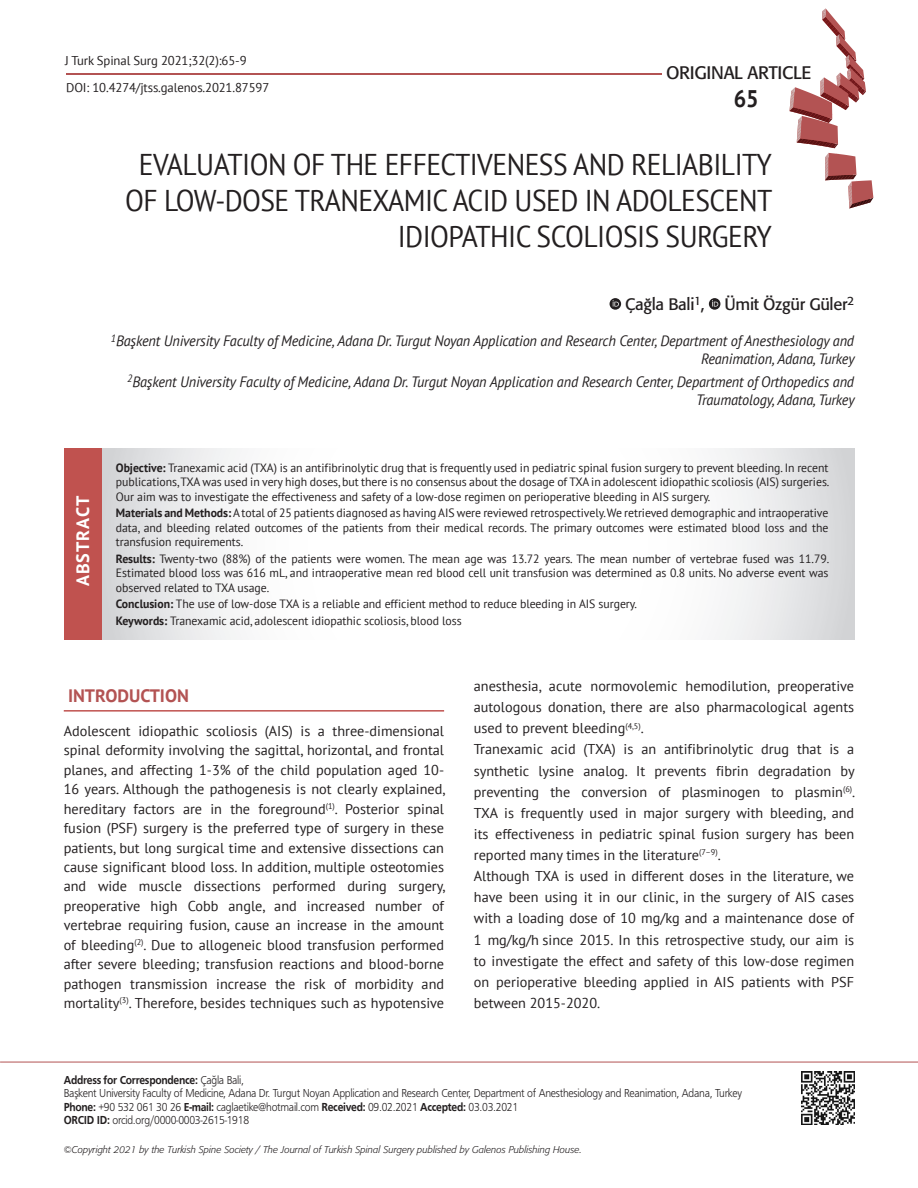
<style>
.page{position:relative;width:918px;height:1188px;background:#fff}
.page>*{position:absolute;margin:0;border:0;box-sizing:border-box;transform-origin:0 0}
.ANA_BASLIK{font:30px/36px "PT Sans";letter-spacing:-.02em;color:#231f20;text-align:right;scale:.92 1}
.t1{font:700 24px "PT Sans";color:#231f20;scale:.92 1}
.t2{font:18px "Formata Tr";letter-spacing:-.015em;color:#231f20}
.ARA_BASLIKkkkkk{font:700 18px "PT Sans";color:#b35353}
.t3{font:700 18px "PT Sans";letter-spacing:.05em;color:#fff}
.YAZARLAR{font:16.5px "Formata Tr";letter-spacing:-.02em;color:#231f20}
.KURUM_2{font:italic 15px/18px "PT Sans";letter-spacing:-.01em;color:#231f20;text-align:right;scale:.95 1}
.YAZI{font:14.25px/19.5px "PT Sans";color:#231f20;text-align:justify}
.SAYFA_NO-C{font:12.75px "PT Sans";letter-spacing:-.01em;color:#231f20}
.OZET{font:12px/14.4px "PT Sans";letter-spacing:-.005em;color:#231f20;text-align:justify}
.ADRES{font:12px "Frugal Normal Tr";letter-spacing:-.025em;color:#231f20;scale:.9 1}
.ADRES-2{font:12px "Frugal Bold Tr";letter-spacing:-.025em;color:#231f20;scale:.9 1}
.t4{font:9.75px "Formata Light Ita Tr";color:#231f20}
.s1{font-weight:700}
.s2{font-family:"Frugal Normal Tr"}
.s3{font-family:"Frugal Bold Tr"}
</style>
<div class="page">
<hr style="left:66px;top:73px;width:595px;height:1px;background:#b35353">
<svg style="left:790px;top:8px;width:83px;height:200px"></svg>
<hr style="left:0;top:1062px;width:918px;height:1px;background:#b35353">
<img style="left:801px;top:1071px;width:53px;height:53px">
<svg style="left:101px;top:448px;width:753px;height:191px"></svg>
<hr style="left:64px;top:710px;width:380px;height:2px;background:#c0524f">
<div style="left:64px;top:448px;width:37px;height:191px;background:#c0524f"></div>
<svg style="left:610px;top:298px;width:11px;height:12px"></svg>
<svg style="left:613px;top:300px;width:6px;height:7px"></svg>
<svg style="left:709px;top:298px;width:11px;height:12px"></svg>
<svg style="left:712px;top:300px;width:6px;height:7px"></svg>
<p class="SAYFA_NO-C" style="left:65px;top:52px;width:183px">J Turk Spinal Surg 2021;32(2):65-9</p>
<p class="SAYFA_NO-C" style="left:66px;top:79px;width:205px">DOI: 10.4274/jtss.galenos.2021.87597</p>
<p class="t2" style="left:666px;top:62px;width:147px">ORIGINAL ARTICLE</p>
<h2 class="t1" style="left:734px;top:83px;width:28px">65</h2>
<p class="ANA_BASLIK" style="left:125px;top:146px;width:705px">EVALUATION OF THE EFFECTIVENESS AND RELIABILITY<br>OF LOW-DOSE TRANEXAMIC ACID USED IN ADOLESCENT<br>IDIOPATHIC SCOLIOSIS SURGERY</p>
<p class="YAZARLAR" style="left:625px;top:294px;width:230px">Çağla Bali<sup>1</sup>, Ümit Özgür Güler<sup>2</sup></p>
<p class="KURUM_2" style="left:111px;top:332px;width:784px"><sup>1</sup>Başkent University Faculty of Medicine, Adana Dr. Turgut Noyan Application and Research Center, Department of Anesthesiology and<br>Reanimation, Adana, Turkey</p>
<p class="KURUM_2" style="left:127px;top:372px;width:767px"><sup>2</sup>Başkent University Faculty of Medicine, Adana Dr. Turgut Noyan Application and Research Center, Department of Orthopedics and<br>Traumatology, Adana, Turkey</p>
<p class="t3" style="left:71px;top:586px;width:92px;rotate:-90deg">ABSTRACT</p>
<p class="OZET" style="left:116px;top:460px;width:715px"><span class="s1">Objective:</span> Tranexamic acid (TXA) is an antifibrinolytic drug that is frequently used in pediatric spinal fusion surgery to prevent bleeding. In recent publications, TXA was used in very high doses, but there is no consensus about the dosage of TXA in adolescent idiopathic scoliosis (AIS) surgeries.<br>Our aim was to investigate the effectiveness and safety of a low-dose regimen on perioperative bleeding in AIS surgery.</p>
<p class="OZET" style="left:116px;top:506px;width:714px"><span class="s1">Materials and Methods:</span> A total of 25 patients diagnosed as having AIS were reviewed retrospectively. We retrieved demographic and intraoperative data, and bleeding related outcomes of the patients from their medical records. The primary outcomes were estimated blood loss and the transfusion requirements.</p>
<p class="OZET" style="left:116px;top:551px;width:715px"><span class="s1">Results:</span> Twenty-two (88%) of the patients were women. The mean age was 13.72 years. The mean number of vertebrae fused was 11.79.<br>Estimated blood loss was 616 mL, and intraoperative mean red blood cell unit transfusion was determined as 0.8 units. No adverse event was observed related to TXA usage.</p>
<p class="OZET" style="left:116px;top:596px;width:523px"><span class="s1">Conclusion:</span> The use of low-dose TXA is a reliable and efficient method to reduce bleeding in AIS surgery.</p>
<p class="OZET" style="left:116px;top:613px;width:347px"><span class="s1">Keywords:</span> Tranexamic acid, adolescent idiopathic scoliosis, blood loss</p>
<p class="ARA_BASLIKkkkkk" style="left:68px;top:684px;width:122px">INTRODUCTION</p>
<p class="YAZI" style="left:64px;top:721px;width:383px">Adolescent idiopathic scoliosis (AIS) is a three-dimensional spinal deformity involving the sagittal, horizontal, and frontal planes, and affecting 1-3% of the child population aged 10- 16 years. Although the pathogenesis is not clearly explained, hereditary factors are in the foreground<sup>(1)</sup>. Posterior spinal fusion (PSF) surgery is the preferred type of surgery in these patients, but long surgical time and extensive dissections can cause significant blood loss. In addition, multiple osteotomies and wide muscle dissections performed during surgery, preoperative high Cobb angle, and increased number of vertebrae requiring fusion, cause an increase in the amount of bleeding<sup>(2)</sup>. Due to allogeneic blood transfusion performed after severe bleeding; transfusion reactions and blood-borne pathogen transmission increase the risk of morbidity and mortality<sup>(3)</sup>. Therefore, besides techniques such as hypotensive</p>
<p class="YAZI" style="left:474px;top:675px;width:382px;line-height:21.1px">anesthesia, acute normovolemic hemodilution, preoperative autologous donation, there are also pharmacological agents used to prevent bleeding<sup>(4,5)</sup>.</p>
<p class="YAZI" style="left:474px;top:738px;width:383px;line-height:21.1px">Tranexamic acid (TXA) is an antifibrinolytic drug that is a synthetic lysine analog. It prevents fibrin degradation by preventing the conversion of plasminogen to plasmin<sup>(6)</sup>.<br>TXA is frequently used in major surgery with bleeding, and its effectiveness in pediatric spinal fusion surgery has been reported many times in the literature<sup>(7–9)</sup>.</p>
<p class="YAZI" style="left:474px;top:865px;width:382px;line-height:21.1px">Although TXA is used in different doses in the literature, we have been using it in our clinic, in the surgery of AIS cases with a loading dose of 10 mg/kg and a maintenance dose of 1 mg/kg/h since 2015. In this retrospective study, our aim is to investigate the effect and safety of this low-dose regimen on perioperative bleeding applied in AIS patients with PSF between 2015-2020.</p>
<p class="ADRES-2" style="left:64px;top:1073px;width:202px">Address for Correspondence: <span class="s2">Çağla Bali,</span></p>
<p class="ADRES" style="left:64px;top:1087px;width:755px">Başkent University Faculty of Medicine, Adana Dr. Turgut Noyan Application and Research Center, Department of Anesthesiology and Reanimation, Adana, Turkey</p>
<p class="ADRES" style="left:64px;top:1100px;width:506px"><span class="s3">Phone:</span> +90 532 061 30 26 <span class="s3">E-mail:</span> caglaetike@hotmail.com <span class="s3">Received:</span> 09.02.2021 <span class="s3">Accepted:</span> 03.03.2021</p>
<p class="ADRES" style="left:64px;top:1114px;width:207px"><span class="s3">ORCID ID:</span> orcid.org/0000-0003-2615-1918</p>
<p class="t4" style="left:64px;top:1144px;width:519px">©Copyright 2021 by the Turkish Spine Society / The Journal of Turkish Spinal Surgery published by Galenos Publishing House.</p>
</div>
